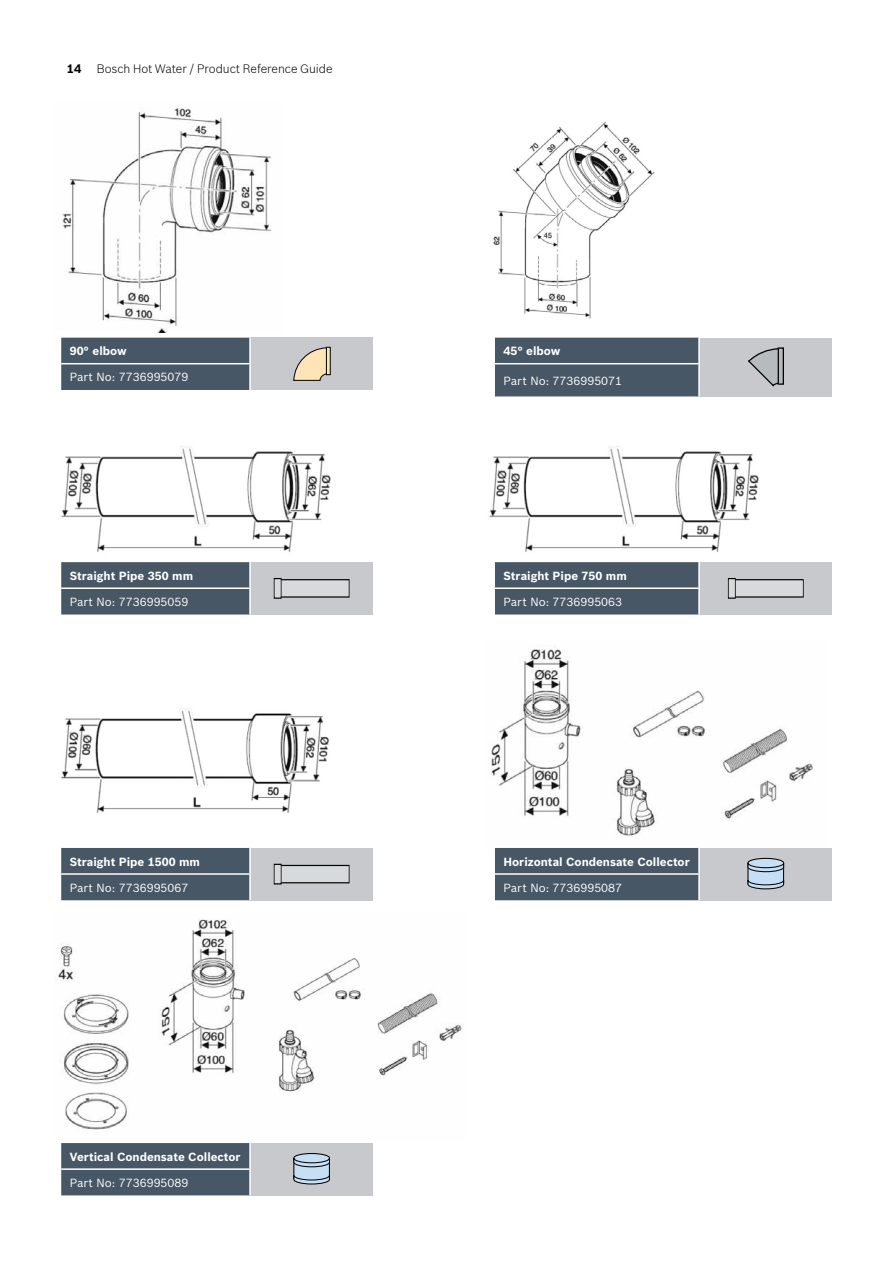
<style>
.page{position:relative;width:893px;height:1263px;background:#fff}
.page>*{position:absolute;margin:0;border:0;box-sizing:border-box;transform-origin:0 0}
.t1{font:300 12px "Bosch Sans";color:#000}
.t2{font:700 12px "Bosch Sans";color:#000}
.t3{font:700 11.55px "Bosch Sans";color:#fff}
.t4{font:11.55px "Bosch Sans";color:#fff}
</style>
<div class="page">
<img style="left:62px;top:107px;width:210px;height:225px">
<img style="left:61px;top:446px;width:270px;height:106px">
<img style="left:61px;top:708px;width:268px;height:105px">
<img style="left:58px;top:919px;width:404px;height:211px">
<img style="left:493px;top:121px;width:162px;height:198px">
<img style="left:489px;top:446px;width:270px;height:106px">
<img style="left:491px;top:646px;width:323px;height:190px">
<div style="left:61px;top:1143px;width:188px;height:52px;background:#475765"></div>
<div style="left:250px;top:1143px;width:122px;height:52px;background:#c7c9cc"></div>
<hr style="left:249px;top:1143px;width:2px;height:25px;background:#fff">
<hr style="left:61px;top:1168px;width:190px;height:2px;background:#fff">
<hr style="left:249px;top:1170px;width:2px;height:25px;background:#fff">
<svg style="left:293px;top:1153px;width:37px;height:32px"></svg>
<div style="left:61px;top:848px;width:188px;height:52px;background:#475765"></div>
<div style="left:250px;top:848px;width:122px;height:52px;background:#c7c9cc"></div>
<hr style="left:249px;top:848px;width:2px;height:25px;background:#fff">
<hr style="left:61px;top:873px;width:190px;height:2px;background:#fff">
<hr style="left:249px;top:875px;width:2px;height:25px;background:#fff">
<svg style="left:274px;top:864px;width:76px;height:21px;background:#b6babb"></svg>
<div style="left:61px;top:562px;width:188px;height:52px;background:#475765"></div>
<div style="left:250px;top:562px;width:122px;height:52px;background:#c7c9cc"></div>
<hr style="left:249px;top:562px;width:2px;height:25px;background:#fff">
<hr style="left:61px;top:587px;width:190px;height:2px;background:#fff">
<hr style="left:249px;top:589px;width:2px;height:25px;background:#fff">
<svg style="left:274px;top:578px;width:76px;height:21px;background:#b6b9bb"></svg>
<div style="left:61px;top:338px;width:188px;height:52px;background:#475765"></div>
<div style="left:250px;top:338px;width:122px;height:52px;background:#c7c9cc"></div>
<hr style="left:249px;top:338px;width:2px;height:25px;background:#fff">
<hr style="left:61px;top:363px;width:190px;height:1px;background:#fff">
<hr style="left:249px;top:364px;width:2px;height:26px;background:#fff">
<svg style="left:293px;top:346px;width:38px;height:35px"></svg>
<div style="left:495px;top:848px;width:203px;height:52px;background:#475765"></div>
<div style="left:699px;top:848px;width:133px;height:52px;background:#c7c9cc"></div>
<hr style="left:698px;top:848px;width:2px;height:25px;background:#fff">
<hr style="left:495px;top:873px;width:205px;height:2px;background:#fff">
<hr style="left:698px;top:875px;width:2px;height:25px;background:#fff">
<svg style="left:747px;top:857px;width:38px;height:33px"></svg>
<div style="left:495px;top:562px;width:203px;height:52px;background:#475765"></div>
<div style="left:699px;top:562px;width:133px;height:52px;background:#c7c9cc"></div>
<hr style="left:698px;top:562px;width:2px;height:25px;background:#fff">
<hr style="left:495px;top:587px;width:205px;height:2px;background:#fff">
<hr style="left:698px;top:589px;width:2px;height:25px;background:#fff">
<svg style="left:728px;top:578px;width:76px;height:21px;background:#b6b9ba"></svg>
<div style="left:495px;top:338px;width:203px;height:58px;background:#475765"></div>
<div style="left:699px;top:338px;width:133px;height:58px;background:#c7c9cc"></div>
<hr style="left:698px;top:338px;width:2px;height:25px;background:#fff">
<hr style="left:495px;top:363px;width:205px;height:1px;background:#fff">
<hr style="left:698px;top:364px;width:2px;height:32px;background:#fff">
<svg style="left:748px;top:347px;width:36px;height:40px"></svg>
<hr style="left:778px;top:349px;width:1px;height:35px;background:#010101">
<p class="t2" style="left:67px;top:61px;width:16px">14</p>
<p class="t1" style="left:97px;top:61px;width:237px">Bosch Hot Water / Product Reference Guide</p>
<p class="t3" style="left:70px;top:344px;width:59px">90° elbow</p>
<p class="t4" style="left:70px;top:370px;width:120px">Part No: 7736995079</p>
<p class="t3" style="left:70px;top:568px;width:125px">Straight Pipe 350 mm</p>
<p class="t4" style="left:70px;top:595px;width:120px">Part No: 7736995059</p>
<p class="t3" style="left:70px;top:854px;width:132px">Straight Pipe 1500 mm</p>
<p class="t4" style="left:70px;top:880px;width:120px">Part No: 7736995067</p>
<p class="t3" style="left:70px;top:1149px;width:172px">Vertical Condensate Collector</p>
<p class="t4" style="left:70px;top:1175px;width:120px">Part No: 7736995089</p>
<p class="t3" style="left:503px;top:344px;width:59px">45° elbow</p>
<p class="t4" style="left:503px;top:373px;width:120px">Part No: 7736995071</p>
<p class="t3" style="left:503px;top:568px;width:125px">Straight Pipe 750 mm</p>
<p class="t4" style="left:503px;top:595px;width:120px">Part No: 7736995063</p>
<p class="t3" style="left:503px;top:854px;width:188px">Horizontal Condensate Collector</p>
<p class="t4" style="left:503px;top:880px;width:120px">Part No: 7736995087</p>
</div>
